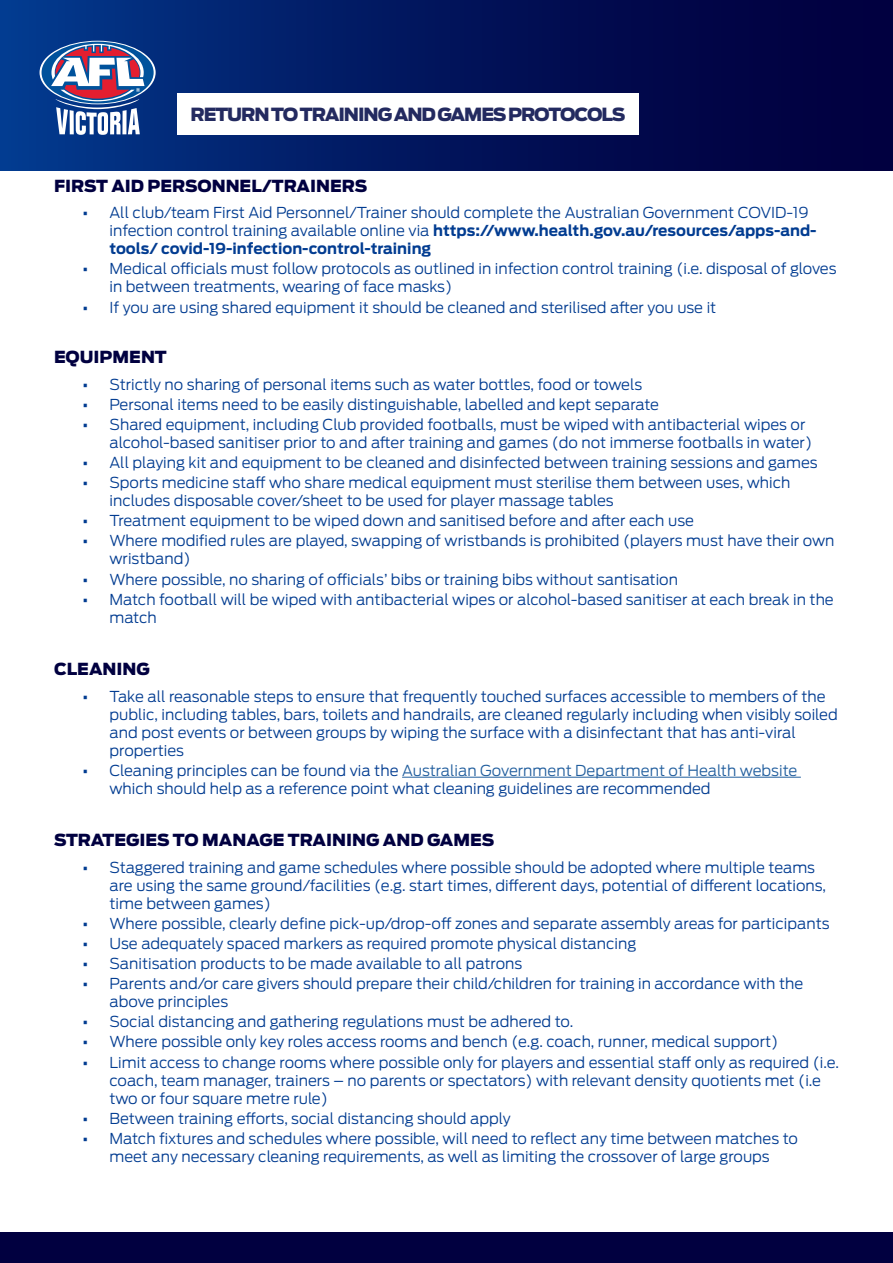
<style>
.page{position:relative;width:893px;height:1263px;background:#fff}
.page>*{position:absolute;margin:0;border:0;box-sizing:border-box;transform-origin:0 0}
.t1{font:900 18px "Antenna";letter-spacing:-.06em;color:#232a60}
.t2{font:900 16.5px "Antenna";color:#010040}
.t3{font:300 15px/18px "Antenna";color:#023c91}
.s1{font-weight:700}
.s2{color:#215e9e}
</style>
<div class="page">
<div style="left:0;top:0;width:893px;height:170px;background:linear-gradient(to right,#023689,#010036)"></div>
<div style="left:177px;top:94px;width:462px;height:41px;background:#fff"></div>
<svg style="left:40px;top:41px;width:115px;height:63px"></svg>
<div style="left:42px;top:42px;width:112px;height:61px;background:#00529c;border-radius:50%"></div>
<svg style="left:51px;top:44px;width:93px;height:91px"></svg>
<div style="left:0;top:1232px;width:893px;height:31px;background:#010040"></div>
<hr style="left:402px;top:777px;width:399px;height:1px;background:#215e9e">
<p class="t1" style="left:190px;top:102px;width:437px">RETURN TO TRAINING AND GAMES PROTOCOLS</p>
<p class="t2" style="left:54px;top:174px;width:315px">FIRST AID PERSONNEL/TRAINERS</p>
<p class="t3" style="left:110px;top:203px;width:709px;text-indent:-27px"><span class="s1">•</span> All club/team First Aid Personnel/Trainer should complete the Australian Government COVID-19 infection control training available online via <span class="s1">https://www.health.gov.au/resources/apps-and&shy;tools/ covid-19-infection-control-training</span></p>
<p class="t3" style="left:110px;top:260px;width:728px;text-indent:-27px"><span class="s1">•</span> Medical officials must follow protocols as outlined in infection control training (i.e. disposal of gloves in between treatments, wearing of face masks)</p>
<p class="t3" style="left:82px;top:298px;width:635px"><span class="s1">•</span> If you are using shared equipment it should be cleaned and sterilised after you use it</p>
<p class="t2" style="left:54px;top:345px;width:114px">EQUIPMENT</p>
<p class="t3" style="left:82px;top:375px;width:561px"><span class="s1">•</span> Strictly no sharing of personal items such as water bottles, food or towels</p>
<p class="t3" style="left:82px;top:395px;width:578px"><span class="s1">•</span> Personal items need to be easily distinguishable, labelled and kept separate</p>
<p class="t3" style="left:110px;top:415px;width:704px;text-indent:-27px"><span class="s1">•</span> Shared equipment, including Club provided footballs, must be wiped with antibacterial wipes or alcohol-based sanitiser prior to and after training and games (do not immerse footballs in water)</p>
<p class="t3" style="left:82px;top:453px;width:737px"><span class="s1">•</span> All playing kit and equipment to be cleaned and disinfected between training sessions and games</p>
<p class="t3" style="left:110px;top:473px;width:682px;text-indent:-27px"><span class="s1">•</span> Sports medicine staff who share medical equipment must sterilise them between uses, which includes disposable cover/sheet to be used for player massage tables</p>
<p class="t3" style="left:82px;top:511px;width:613px"><span class="s1">•</span> Treatment equipment to be wiped down and sanitised before and after each use</p>
<p class="t3" style="left:110px;top:532px;width:726px;text-indent:-27px"><span class="s1">•</span> Where modified rules are played, swapping of wristbands is prohibited (players must have their own wristband)</p>
<p class="t3" style="left:82px;top:570px;width:597px"><span class="s1">•</span> Where possible, no sharing of officials’ bibs or training bibs without santisation</p>
<p class="t3" style="left:110px;top:590px;width:726px;text-indent:-27px"><span class="s1">•</span> Match football will be wiped with antibacterial wipes or alcohol-based sanitiser at each break in the match</p>
<p class="t2" style="left:54px;top:657px;width:97px">CLEANING</p>
<p class="t3" style="left:110px;top:687px;width:730px;text-indent:-27px"><span class="s1">•</span> Take all reasonable steps to ensure that frequently touched surfaces accessible to members of the public, including tables, bars, toilets and handrails, are cleaned regularly including when visibly soiled and post events or between groups by wiping the surface with a disinfectant that has anti-viral properties</p>
<p class="t3" style="left:110px;top:761px;width:689px;text-indent:-27px"><span class="s1">•</span> Cleaning principles can be found via the <span class="s2">Australian Government Department of Health website </span>which should help as a reference point what cleaning guidelines are recommended</p>
<p class="t2" style="left:54px;top:828px;width:442px">STRATEGIES TO MANAGE TRAINING AND GAMES</p>
<p class="t3" style="left:110px;top:858px;width:718px;text-indent:-27px"><span class="s1">•</span> Staggered training and game schedules where possible should be adopted where multiple teams are using the same ground/facilities (e.g. start times, different days, potential of different locations, time between games)</p>
<p class="t3" style="left:82px;top:914px;width:748px"><span class="s1">•</span> Where possible, clearly define pick-up/drop-off zones and separate assembly areas for participants</p>
<p class="t3" style="left:82px;top:934px;width:555px"><span class="s1">•</span> Use adequately spaced markers as required promote physical distancing</p>
<p class="t3" style="left:82px;top:954px;width:441px"><span class="s1">•</span> Sanitisation products to be made available to all patrons</p>
<p class="t3" style="left:110px;top:974px;width:695px;text-indent:-27px"><span class="s1">•</span> Parents and/or care givers should prepare their child/children for training in accordance with the above principles</p>
<p class="t3" style="left:82px;top:1012px;width:492px"><span class="s1">•</span> Social distancing and gathering regulations must be adhered to.</p>
<p class="t3" style="left:82px;top:1032px;width:697px"><span class="s1">•</span> Where possible only key roles access rooms and bench (e.g. coach, runner, medical support)</p>
<p class="t3" style="left:110px;top:1053px;width:731px;text-indent:-27px"><span class="s1">•</span> Limit access to change rooms where possible only for players and essential staff only as required (i.e. coach, team manager, trainers – no parents or spectators) with relevant density quotients met (i.e two or four square metre rule)</p>
<p class="t3" style="left:82px;top:1109px;width:430px"><span class="s1">•</span> Between training efforts, social distancing should apply</p>
<p class="t3" style="left:82px;top:1129px;width:717px;text-align:center"><span class="s1">•</span> Match fixtures and schedules where possible, will need to reflect any time between matches to meet any necessary cleaning requirements, as well as limiting the crossover of large groups</p>
</div>
